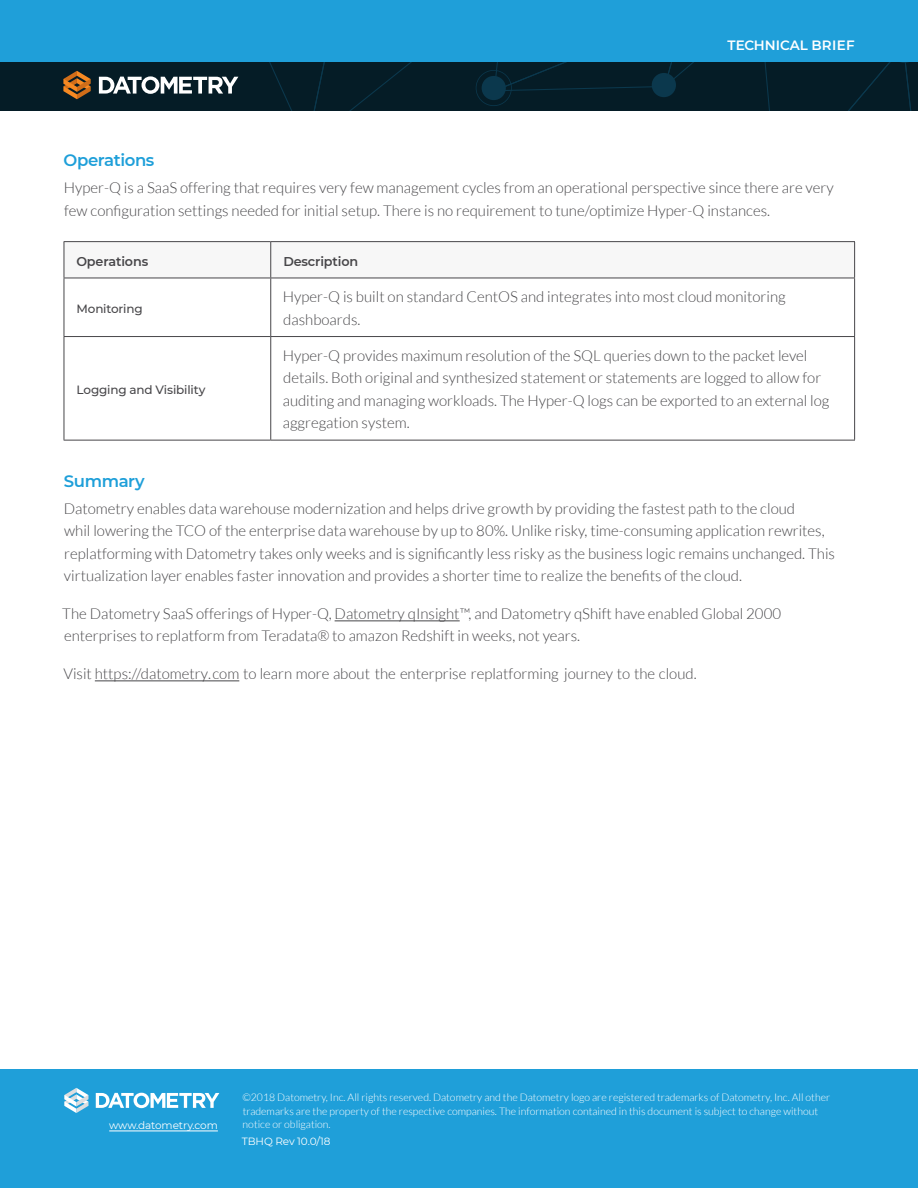
<style>
.page{position:relative;width:918px;height:1188px;background:#fff}
.page>*{position:absolute;margin:0;border:0;box-sizing:border-box;transform-origin:0 0}
.Heading_1{font:600 16.5px "Montserrat";letter-spacing:-.025em;color:#1e9fd9}
.Body{font:300 15px/22.5px "Lato";color:#474649}
.t1{font:600 13.5px "Montserrat";color:#fff}
.Heading_2_under_HEad{font:600 12.75px "Montserrat";letter-spacing:-.01em;color:#474649}
.Heading_3{font:500 12px "Montserrat";letter-spacing:-.015em;color:#474649}
.t2{font:300 10.5px/13.5px "Lato";color:#fff}
.t3{font:10.5px "Montserrat";letter-spacing:-.01em;color:#fff}
</style>
<div class="page">
<div style="left:0;top:40px;width:918px;height:71px;background:#051c26"></div>
<svg style="left:476px;top:62px;width:436px;height:49px"></svg>
<div style="left:0;top:1px;width:918px;height:61px;background:#1f9fd9"></div>
<svg style="left:63px;top:71px;width:27px;height:29px"></svg>
<svg style="left:99px;top:62px;width:313px;height:49px"></svg>
<div style="left:0;top:1070px;width:918px;height:118px;background:#1f9fd9"></div>
<hr style="left:109px;top:1131px;width:109px;height:1px;background:#fff">
<svg style="left:96px;top:1093px;width:123px;height:15px"></svg>
<svg style="left:64px;top:1088px;width:24px;height:25px"></svg>
<hr style="left:335px;top:621px;width:125px;height:1px;background:#474649">
<hr style="left:95px;top:681px;width:144px;height:1px;background:#474649">
<svg style="left:65px;top:242px;width:789px;height:36px"></svg>
<hr style="left:64px;top:241px;width:207px;height:1px;background:#474649">
<hr style="left:64px;top:242px;width:1px;height:36px;background:#474649">
<hr style="left:271px;top:241px;width:584px;height:1px;background:#474649">
<hr style="left:270px;top:242px;width:1px;height:36px;background:#474649">
<hr style="left:854px;top:242px;width:1px;height:36px;background:#474649">
<hr style="left:64px;top:278px;width:207px;height:1px;background:#474649">
<hr style="left:64px;top:278px;width:1px;height:58px;background:#474649">
<hr style="left:271px;top:278px;width:584px;height:1px;background:#474649">
<hr style="left:270px;top:278px;width:1px;height:58px;background:#474649">
<hr style="left:854px;top:278px;width:1px;height:58px;background:#474649">
<hr style="left:64px;top:336px;width:207px;height:1px;background:#474649">
<hr style="left:64px;top:337px;width:1px;height:103px;background:#474649">
<hr style="left:271px;top:336px;width:584px;height:1px;background:#474649">
<hr style="left:270px;top:337px;width:1px;height:103px;background:#474649">
<hr style="left:854px;top:337px;width:1px;height:103px;background:#474649">
<hr style="left:64px;top:440px;width:207px;height:1px;background:#474649">
<hr style="left:271px;top:440px;width:584px;height:1px;background:#474649">
<p class="t1" style="left:728px;top:35px;width:129px">TECHNICAL BRIEF</p>
<p class="Heading_1" style="left:64px;top:149px;width:92px">Operations</p>
<p class="Body" style="left:64px;top:177px;width:771px">Hyper-Q is a SaaS offering that requires very few management cycles from an operational perspective since there are very few configuration settings needed for initial setup. There is no requirement to tune/optimize Hyper-Q instances.</p>
<p class="Heading_2_under_HEad" style="left:76px;top:252px;width:73px">Operations</p>
<p class="Heading_2_under_HEad" style="left:283px;top:252px;width:76px">Description</p>
<p class="Heading_3" style="left:77px;top:300px;width:68px">Monitoring</p>
<p class="Body" style="left:283px;top:285px;width:504px">Hyper-Q is built on standard CentOS and integrates into most cloud monitoring dashboards.</p>
<p class="Heading_3" style="left:77px;top:382px;width:130px">Logging and Visibility</p>
<p class="Body" style="left:283px;top:344px;width:548px">Hyper-Q provides maximum resolution of the SQL queries down to the packet level details. Both original and synthesized statement or statements are logged to allow for auditing and managing workloads. The Hyper-Q logs can be exported to an external log aggregation system.</p>
<p class="Heading_1" style="left:64px;top:469px;width:82px">Summary</p>
<p class="Body" style="left:64px;top:497px;width:773px">Datometry enables data warehouse modernization and helps drive growth by providing the fastest path to the cloud<br>whil lowering the TCO of the enterprise data warehouse by up to 80%. Unlike risky, time-consuming application rewrites, replatforming with Datometry takes only weeks and is significantly less risky as the business logic remains unchanged. This virtualization layer enables faster innovation and provides a shorter time to realize the benefits of the cloud.</p>
<p class="Body" style="left:62px;top:602px;width:720px">The Datometry SaaS offerings of Hyper-Q, Datometry qInsight™, and Datometry qShift have enabled Global 2000 enterprises to replatform from Teradata® to amazon Redshift in weeks, not years.</p>
<p class="Body" style="left:63px;top:662px;width:635px">Visit https://datometry.com to learn more about the enterprise replatforming journey to the cloud.</p>
<p class="t3" style="left:109px;top:1118px;width:110px">www.datometry.com</p>
<p class="t2" style="left:242px;top:1091px;width:589px">©2018 Datometry, Inc. All rights reserved. Datometry and the Datometry logo are registered trademarks of Datometry, Inc. All other trademarks are the property of the respective companies. The information contained in this document is subject to change without notice or obligation.</p>
<p class="t3" style="left:242px;top:1134px;width:90px">TBHQ Rev 10.0/18</p>
</div>
